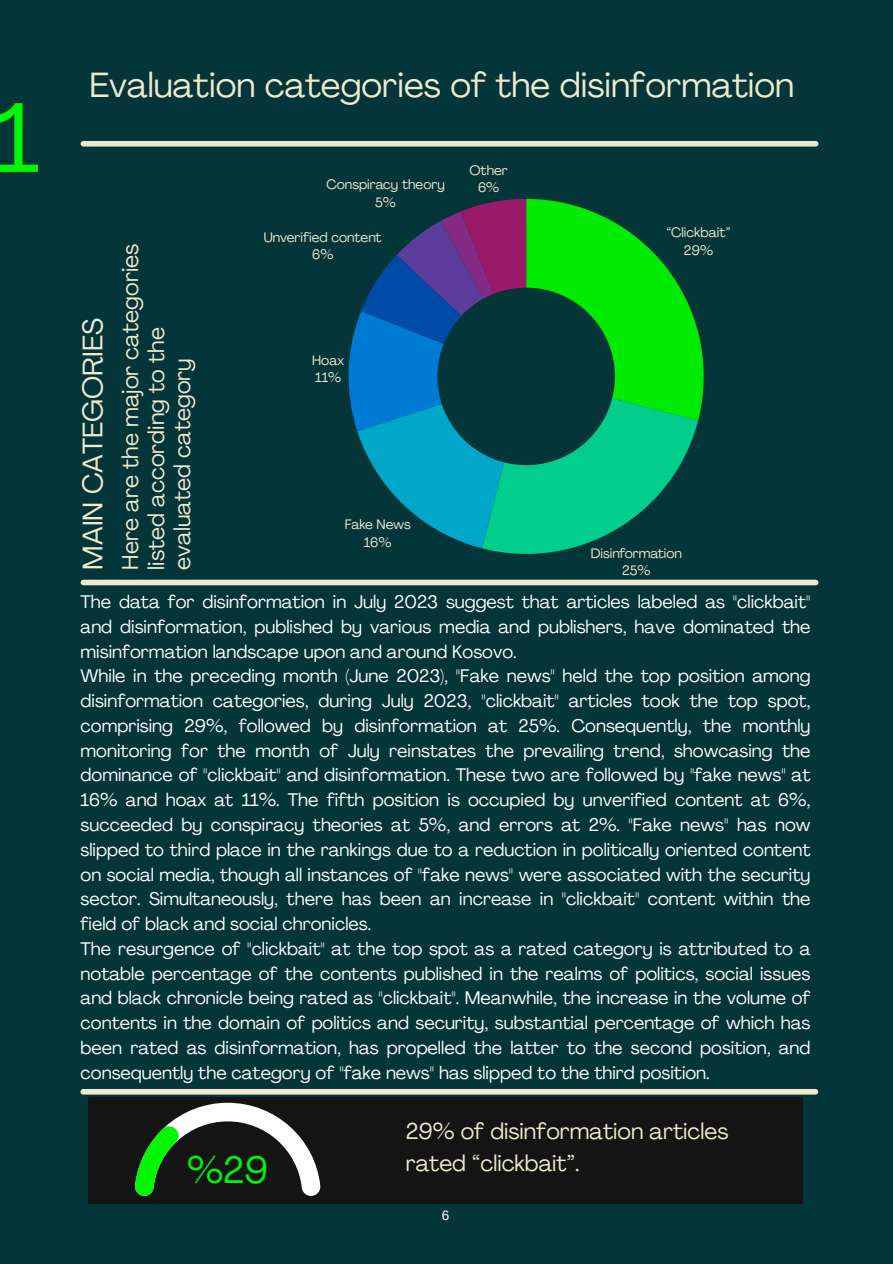
<style>
.page{position:relative;width:893px;height:1264px;background:#fff}
.page>*{position:absolute;margin:0;border:0;box-sizing:border-box;transform-origin:0 0}
.t1{font:97.5px "Agrandir";color:#00f700}
.t2{font:37.2px "Agrandir";color:#00f700}
.t3{font:34.5px "Agrandir";color:#efe9ce}
.t4{font:27.9px "Agrandir";color:#efe9ce}
.t5{font:22.65px/26px "Agrandir";color:#efe9ce}
.t6{font:22.5px "Agrandir";color:#efe9ce}
.t7{font:18px/24.8px "Agrandir";color:#fff;text-align:justify}
.t8{font:13.5px "Agrandir";color:#efe9ce}
.t9{font:13.5px "Arimo";color:#fff}
</style>
<div class="page">
<div style="left:0;top:0;width:892px;height:1263px;background:#043539"></div>
<div style="left:83px;top:141px;width:732px;height:6px;background:#efe9ce"></div>
<div style="left:83px;top:579px;width:732px;height:6px;background:#efe9ce"></div>
<div style="left:83px;top:1088px;width:732px;height:6px;background:#efe9ce"></div>
<div style="left:88px;top:1097px;width:715px;height:106px;background:#131413"></div>
<svg style="left:135px;top:1102px;width:185px;height:93px"></svg>
<svg style="left:348px;top:199px;width:355px;height:355px"></svg>
<p class="t1" style="left:-7px;top:99px;width:48px">1</p>
<p class="t3" style="left:89px;top:71px;width:706px">Evaluation categories of the disinformation</p>
<p class="t8" style="left:469px;top:165px;width:40px">Other</p>
<p class="t4" style="left:82px;top:569px;width:253px;rotate:-90deg">MAIN CATEGORIES</p>
<p class="t5" style="left:120px;top:569px;width:327px;rotate:-90deg">Here are the major categories listed according to the evaluated category</p>
<p class="t8" style="left:326px;top:178px;width:120px">Conspiracy theory</p>
<p class="t8" style="left:478px;top:182px;width:23px">6%</p>
<p class="t8" style="left:375px;top:197px;width:22px">5%</p>
<p class="t8" style="left:264px;top:232px;width:119px">Unverified content</p>
<p class="t8" style="left:312px;top:249px;width:23px">6%</p>
<p class="t8" style="left:312px;top:355px;width:33px">Hoax</p>
<p class="t8" style="left:315px;top:372px;width:28px">11%</p>
<p class="t8" style="left:345px;top:519px;width:67px">Fake News</p>
<p class="t8" style="left:364px;top:536px;width:29px">16%</p>
<p class="t8" style="left:666px;top:227px;width:65px">“Clickbait”</p>
<p class="t8" style="left:684px;top:244px;width:31px">29%</p>
<p class="t8" style="left:590px;top:547px;width:93px">Disinformation</p>
<p class="t8" style="left:622px;top:564px;width:30px">25%</p>
<p class="t7" style="left:81px;top:591px;width:731px">The data for disinformation in July 2023 suggest that articles labeled as "clickbait" and disinformation, published by various media and publishers, have dominated the misinformation landscape upon and around Kosovo.</p>
<p class="t7" style="left:81px;top:665px;width:731px">While in the preceding month (June 2023), "Fake news" held the top position among disinformation categories, during July 2023, "clickbait" articles took the top spot, comprising 29%, followed by disinformation at 25%. Consequently, the monthly monitoring for the month of July reinstates the prevailing trend, showcasing the dominance of "clickbait" and disinformation. These two are followed by "fake news" at 16% and hoax at 11%. The fifth position is occupied by unverified content at 6%, succeeded by conspiracy theories at 5%, and errors at 2%. "Fake news" has now slipped to third place in the rankings due to a reduction in politically oriented content on social media, though all instances of "fake news" were associated with the security sector. Simultaneously, there has been an increase in "clickbait" content within the field of black and social chronicles.</p>
<p class="t7" style="left:81px;top:937px;width:731px">The resurgence of "clickbait" at the top spot as a rated category is attributed to a notable percentage of the contents published in the realms of politics, social issues and black chronicle being rated as "clickbait". Meanwhile, the increase in the volume of contents in the domain of politics and security, substantial percentage of which has been rated as disinformation, has propelled the latter to the second position, and consequently the category of "fake news" has slipped to the third position.</p>
<p class="t6" style="left:405px;top:1122px;width:324px">29% of disinformation articles</p>
<p class="t2" style="left:187px;top:1154px;width:82px">%29</p>
<p class="t6" style="left:405px;top:1153px;width:175px">rated “clickbait”.</p>
<p class="t9" style="left:442px;top:1207px;width:9px">6</p>
</div>
